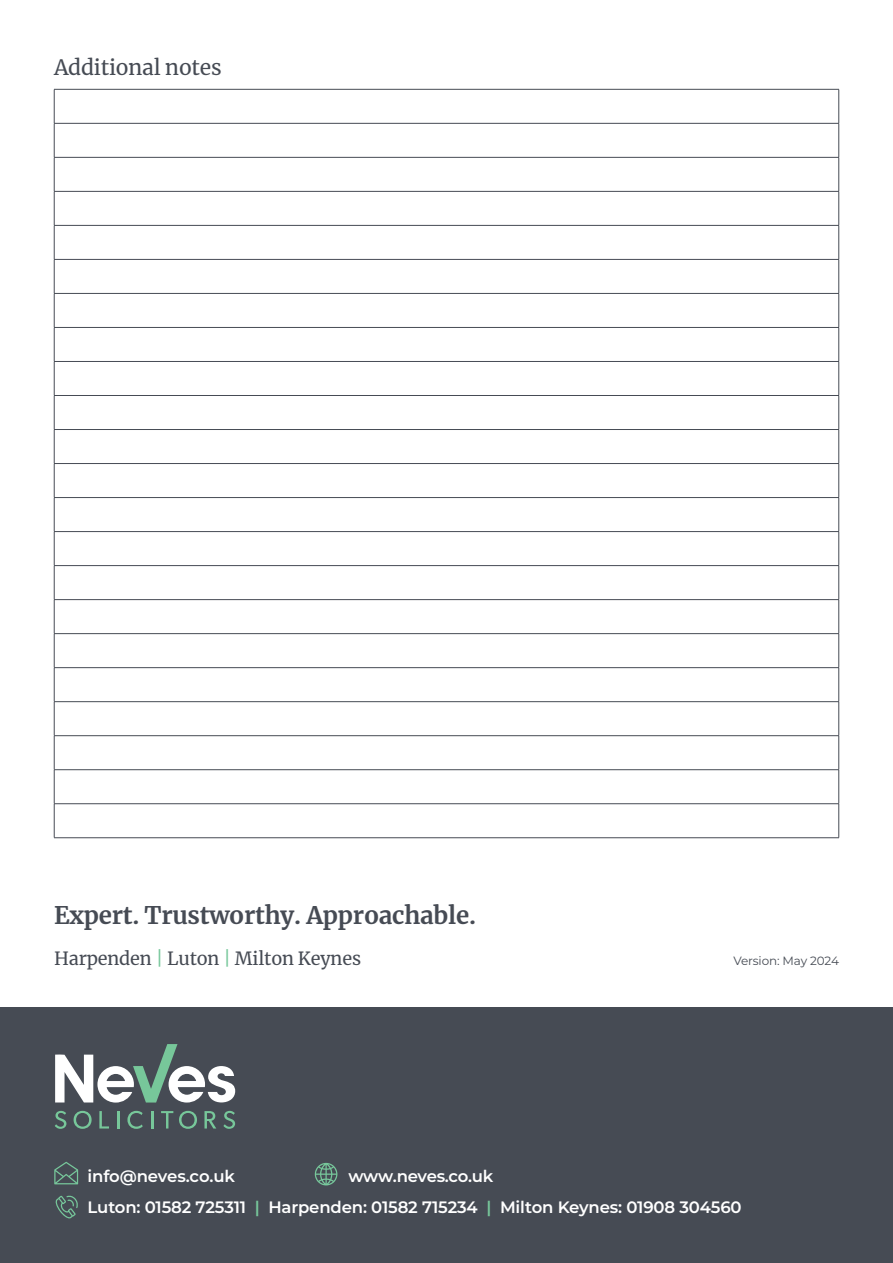
<style>
.page{position:relative;width:893px;height:1263px;background:#fff}
.page>*{position:absolute;margin:0;border:0;box-sizing:border-box;transform-origin:0 0}
.t1{font:700 24px "Merriweather";letter-spacing:-.01em;color:#464b54}
.t2{font:21px "Merriweather";letter-spacing:-.01em;color:#464b54}
.t3{font:18px "Merriweather";letter-spacing:-.01em;color:#464b54}
.t4{font:600 16.5px/31.2px "Montserrat";letter-spacing:-.01em;color:#fff}
.t5{font:12px "Montserrat";letter-spacing:-.01em;color:#464b54}
.s1{color:#77c79b}
</style>
<div class="page">
<svg style="left:55px;top:122px;width:783px;height:683px"></svg>
<hr style="left:54px;top:89px;width:785px;height:1px;background:#464b54">
<hr style="left:54px;top:90px;width:1px;height:33px;background:#464b54">
<hr style="left:838px;top:90px;width:1px;height:33px;background:#464b54">
<hr style="left:54px;top:124px;width:1px;height:33px;background:#464b54">
<hr style="left:838px;top:124px;width:1px;height:33px;background:#464b54">
<hr style="left:54px;top:158px;width:1px;height:33px;background:#464b54">
<hr style="left:838px;top:158px;width:1px;height:33px;background:#464b54">
<hr style="left:54px;top:192px;width:1px;height:33px;background:#464b54">
<hr style="left:838px;top:192px;width:1px;height:33px;background:#464b54">
<hr style="left:54px;top:225px;width:785px;height:1px;background:#464b54">
<hr style="left:54px;top:226px;width:1px;height:33px;background:#464b54">
<hr style="left:838px;top:226px;width:1px;height:33px;background:#464b54">
<hr style="left:54px;top:259px;width:785px;height:1px;background:#464b54">
<hr style="left:54px;top:260px;width:1px;height:33px;background:#464b54">
<hr style="left:838px;top:260px;width:1px;height:33px;background:#464b54">
<hr style="left:54px;top:293px;width:785px;height:1px;background:#464b54">
<hr style="left:54px;top:294px;width:1px;height:33px;background:#464b54">
<hr style="left:838px;top:294px;width:1px;height:33px;background:#464b54">
<hr style="left:54px;top:327px;width:785px;height:1px;background:#464b54">
<hr style="left:54px;top:328px;width:1px;height:33px;background:#464b54">
<hr style="left:838px;top:328px;width:1px;height:33px;background:#464b54">
<hr style="left:54px;top:361px;width:785px;height:1px;background:#464b54">
<hr style="left:54px;top:362px;width:1px;height:33px;background:#464b54">
<hr style="left:838px;top:362px;width:1px;height:33px;background:#464b54">
<hr style="left:54px;top:395px;width:785px;height:1px;background:#464b54">
<hr style="left:54px;top:396px;width:1px;height:33px;background:#464b54">
<hr style="left:838px;top:396px;width:1px;height:33px;background:#464b54">
<hr style="left:54px;top:429px;width:785px;height:1px;background:#464b54">
<hr style="left:54px;top:430px;width:1px;height:33px;background:#464b54">
<hr style="left:838px;top:430px;width:1px;height:33px;background:#464b54">
<hr style="left:54px;top:463px;width:785px;height:1px;background:#464b54">
<hr style="left:54px;top:464px;width:1px;height:33px;background:#464b54">
<hr style="left:838px;top:464px;width:1px;height:33px;background:#464b54">
<hr style="left:54px;top:497px;width:785px;height:1px;background:#464b54">
<hr style="left:54px;top:498px;width:1px;height:33px;background:#464b54">
<hr style="left:838px;top:498px;width:1px;height:33px;background:#464b54">
<hr style="left:54px;top:531px;width:785px;height:1px;background:#464b54">
<hr style="left:54px;top:532px;width:1px;height:33px;background:#464b54">
<hr style="left:838px;top:532px;width:1px;height:33px;background:#464b54">
<hr style="left:54px;top:565px;width:785px;height:1px;background:#464b54">
<hr style="left:54px;top:566px;width:1px;height:33px;background:#464b54">
<hr style="left:838px;top:566px;width:1px;height:33px;background:#464b54">
<hr style="left:54px;top:599px;width:785px;height:1px;background:#464b54">
<hr style="left:54px;top:600px;width:1px;height:33px;background:#464b54">
<hr style="left:838px;top:600px;width:1px;height:33px;background:#464b54">
<hr style="left:54px;top:633px;width:785px;height:1px;background:#464b54">
<hr style="left:54px;top:634px;width:1px;height:33px;background:#464b54">
<hr style="left:838px;top:634px;width:1px;height:33px;background:#464b54">
<hr style="left:54px;top:667px;width:785px;height:1px;background:#464b54">
<hr style="left:54px;top:668px;width:1px;height:33px;background:#464b54">
<hr style="left:838px;top:668px;width:1px;height:33px;background:#464b54">
<hr style="left:54px;top:701px;width:785px;height:1px;background:#464b54">
<hr style="left:54px;top:702px;width:1px;height:33px;background:#464b54">
<hr style="left:838px;top:702px;width:1px;height:33px;background:#464b54">
<hr style="left:54px;top:735px;width:785px;height:1px;background:#464b54">
<hr style="left:54px;top:736px;width:1px;height:33px;background:#464b54">
<hr style="left:838px;top:736px;width:1px;height:33px;background:#464b54">
<hr style="left:54px;top:769px;width:785px;height:1px;background:#464b54">
<hr style="left:54px;top:770px;width:1px;height:33px;background:#464b54">
<hr style="left:838px;top:770px;width:1px;height:33px;background:#464b54">
<hr style="left:54px;top:804px;width:1px;height:33px;background:#464b54">
<hr style="left:838px;top:804px;width:1px;height:33px;background:#464b54">
<hr style="left:54px;top:123px;width:785px;height:1px;background:#464b54">
<hr style="left:54px;top:157px;width:785px;height:1px;background:#464b54">
<hr style="left:54px;top:191px;width:785px;height:1px;background:#464b54">
<hr style="left:54px;top:803px;width:785px;height:1px;background:#464b54">
<hr style="left:54px;top:837px;width:785px;height:1px;background:#464b54">
<div style="left:0;top:1008px;width:893px;height:255px;background:#464b54"></div>
<svg style="left:54px;top:1162px;width:24px;height:22px"></svg>
<svg style="left:315px;top:1163px;width:22px;height:22px"></svg>
<svg style="left:55px;top:1044px;width:180px;height:58px"></svg>
<svg style="left:55px;top:1111px;width:11px;height:18px"></svg>
<svg style="left:74px;top:1111px;width:18px;height:18px"></svg>
<svg style="left:99px;top:1111px;width:10px;height:17px"></svg>
<hr style="left:117px;top:1111px;width:3px;height:17px;background:#77c79a">
<svg style="left:127px;top:1111px;width:16px;height:18px"></svg>
<svg style="left:151px;top:1111px;width:2px;height:17px"></svg>
<svg style="left:161px;top:1111px;width:12px;height:17px"></svg>
<svg style="left:179px;top:1111px;width:18px;height:18px"></svg>
<svg style="left:204px;top:1111px;width:12px;height:17px"></svg>
<svg style="left:223px;top:1111px;width:12px;height:18px"></svg>
<svg style="left:55px;top:1196px;width:23px;height:22px"></svg>
<p class="t2" style="left:54px;top:53px;width:169px">Additional notes</p>
<h1 class="t1" style="left:54px;top:899px;width:424px">Expert. Trustworthy. Approachable.</h1>
<p class="t3" style="left:54px;top:946px;width:309px">Harpenden <span class="s1">|</span> Luton <span class="s1">|</span> Milton Keynes</p>
<p class="t5" style="left:733px;top:952px;width:107px">Version: May 2024</p>
<p class="t4" style="left:88px;top:1160px;width:149px">info@neves.co.uk</p>
<p class="t4" style="left:88px;top:1160px;width:655px;text-indent:261px">www.neves.co.uk<br>Luton: 01582 725311 <span class="s1">|</span> Harpenden: 01582 715234 <span class="s1">|</span> Milton Keynes: 01908 304560</p>
</div>
